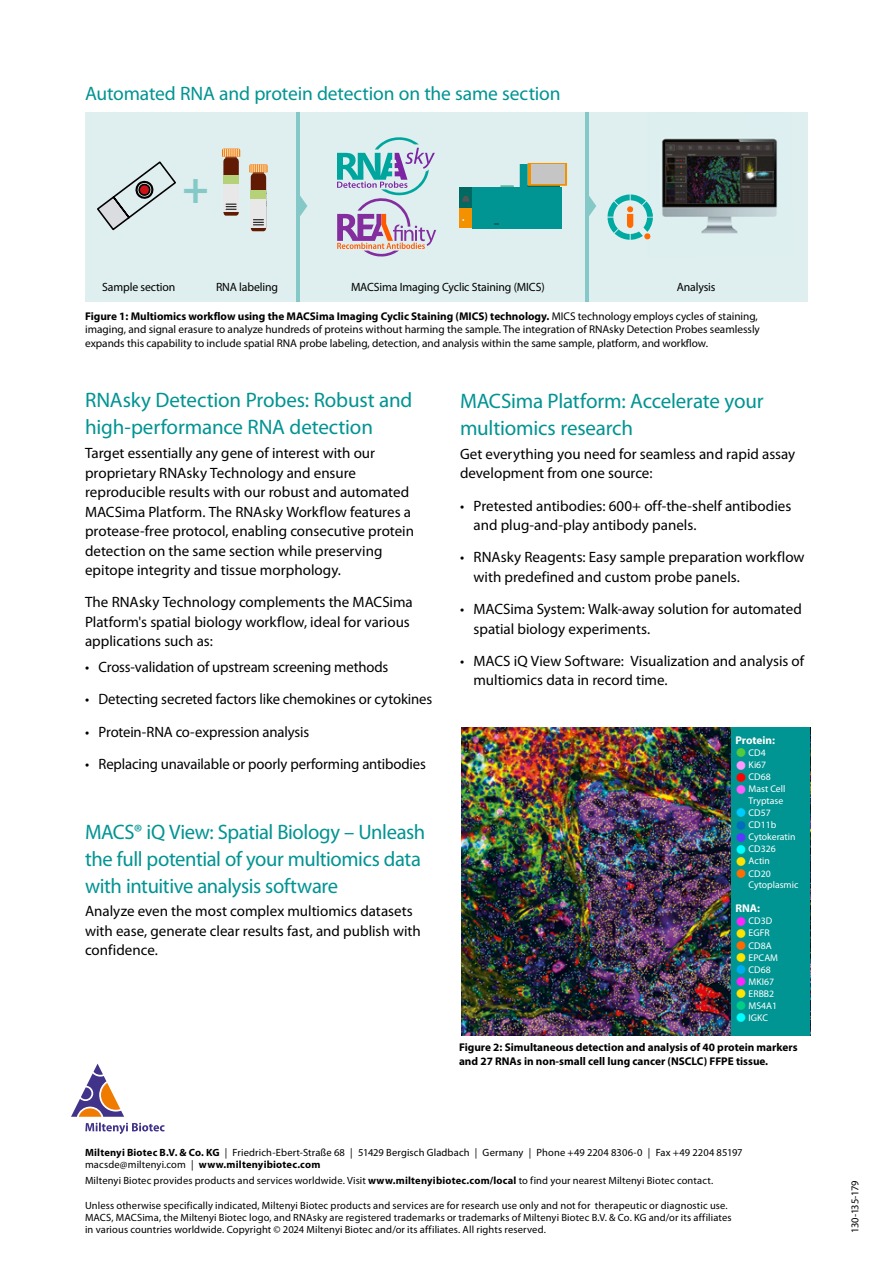
<style>
.page{position:relative;width:893px;height:1263px;background:#fff}
.page>*{position:absolute;margin:0;border:0;box-sizing:border-box;transform-origin:0 0}
.t1{font:700 45px "Myriad Pro";color:#85c8c8}
.t2{font:21px/27px "Myriad Pro";letter-spacing:-.015em;color:#009492}
.t3{font:19.5px "Myriad Pro";letter-spacing:-.005em;color:#009492}
.t4{font:15px/19.5px "Myriad Pro";color:#000}
.t5{font:12px "Myriad Pro";letter-spacing:-.01em;color:#000}
.t6{font:11.25px/13.5px "Myriad Pro";color:#000}
.t7{font:700 11.25px/13.5px "Myriad Pro";color:#000}
.t8{font:700 11.25px "Myriad Pro";color:#fff}
.t9{font:10.5px/12px "Myriad Pro";letter-spacing:.01em;color:#000}
.t10{font:10.5px "Myriad Pro";letter-spacing:-.03em;color:#000}
.t11{font:9.75px/11.7px "Myriad Pro";color:#fff;text-align:right}
.s1{font-weight:700}
.s2{color:#57ca3c}
.s3{color:#ff98ff}
.s4{color:#f00}
.s5{color:#ff5eff}
.s6{color:#00cbff}
.s7{color:#006dbd}
.s8{color:#5a37ff}
.s9{color:#0ff}
.s10{color:#ffe300}
.s11{color:#ff6e00}
.s12{color:#ff25ff}
.s13{color:#ffe400}
.s14{color:#ff6a00}
.s15{color:#00adf2}
.s16{color:#ff23fe}
.s17{color:#00ce86}
</style>
<div class="page">
<div style="left:85px;top:112px;width:723px;height:189px;background:#dfeeee"></div>
<svg style="left:300px;top:196px;width:7px;height:20px"></svg>
<hr style="left:297px;top:112px;width:3px;height:189px;background:#85c8c8">
<svg style="left:588px;top:194px;width:8px;height:24px"></svg>
<hr style="left:585px;top:112px;width:3px;height:189px;background:#85c8c8">
<img style="left:461px;top:727px;width:270px;height:309px">
<div style="left:731px;top:727px;width:79px;height:309px;background:#009492"></div>
<svg style="left:222px;top:149px;width:18px;height:67px"></svg>
<svg style="left:249px;top:164px;width:19px;height:67px"></svg>
<hr style="left:528px;top:185px;width:32px;height:3px;background:#006962">
<div style="left:459px;top:188px;width:13px;height:23px;background:#006962"></div>
<hr style="left:500px;top:185px;width:14px;height:3px;background:#5fb7a0">
<div style="left:528px;top:163px;width:39px;height:23px;background:#f39100"></div>
<div style="left:531px;top:164px;width:34px;height:20px;background:#c5c5c6"></div>
<div style="left:459px;top:209px;width:14px;height:19px;background:#f39100"></div>
<svg style="left:462px;top:196px;width:7px;height:6px"></svg>
<div style="left:472px;top:188px;width:90px;height:41px;background:#009492"></div>
<svg style="left:520px;top:164px;width:8px;height:24px"></svg>
<svg style="left:97px;top:161px;width:79px;height:70px"></svg>
<svg style="left:337px;top:137px;width:99px;height:120px"></svg>
<img style="left:662px;top:138px;width:34px;height:79px">
<img style="left:696px;top:138px;width:47px;height:5px">
<img style="left:743px;top:138px;width:34px;height:79px">
<img style="left:696px;top:204px;width:48px;height:30px">
<svg style="left:608px;top:194px;width:45px;height:46px"></svg>
<img style="left:666px;top:143px;width:107px;height:61px">
<svg style="left:71px;top:1063px;width:94px;height:71px"></svg>
<h3 class="t3" style="left:85px;top:82px;width:477px">Automated RNA and protein detection on the same section</h3>
<h1 class="t1" style="left:183px;top:162px;width:28px">+</h1>
<p class="t5" style="left:102px;top:280px;width:75px">Sample section</p>
<p class="t5" style="left:216px;top:280px;width:64px">RNA labeling</p>
<p class="t5" style="left:351px;top:280px;width:195px">MACSima Imaging Cyclic Staining (MICS)</p>
<p class="t5" style="left:677px;top:280px;width:40px">Analysis</p>
<p class="t6" style="left:85px;top:309px;width:676px"><span class="s1">Figure 1: Multiomics workflow using the MACSima Imaging Cyclic Staining (MICS) technology.</span> MICS technology employs cycles of staining, imaging, and signal erasure to analyze hundreds of proteins without harming the sample. The integration of RNAsky Detection Probes seamlessly expands this capability to include spatial RNA probe labeling, detection, and analysis within the same sample, platform, and workflow.</p>
<h2 class="t2" style="left:85px;top:387px;width:329px">RNAsky Detection Probes: Robust and high-performance RNA detection</h2>
<p class="t4" style="left:85px;top:444px;width:330px">Target essentially any gene of interest with our proprietary RNAsky Technology and ensure reproducible results with our robust and automated MACSima Platform. The RNAsky Workflow features a protease-free protocol, enabling consecutive protein detection on the same section while preserving epitope integrity and tissue morphology.</p>
<p class="t4" style="left:85px;top:593px;width:329px">The RNAsky Technology complements the MACSima<br>Platform's spatial biology workflow, ideal for various applications such as:</p>
<p class="t4" style="left:85px;top:658px;width:305px">• Cross-validation of upstream screening methods</p>
<p class="t4" style="left:85px;top:690px;width:349px">• Detecting secreted factors like chemokines or cytokines</p>
<p class="t4" style="left:85px;top:722px;width:226px">• Protein-RNA co-expression analysis</p>
<p class="t4" style="left:85px;top:754px;width:342px">• Replacing unavailable or poorly performing antibodies</p>
<h2 class="t2" style="left:85px;top:818px;width:342px">MACS® iQ View: Spatial Biology – Unleash the full potential of your multiomics data with intuitive analysis software</h2>
<p class="t4" style="left:85px;top:902px;width:337px">Analyze even the most complex multiomics datasets with ease, generate clear results fast, and publish with confidence.</p>
<h2 class="t2" style="left:460px;top:388px;width:305px">MACSima Platform: Accelerate your multiomics research</h2>
<p class="t4" style="left:460px;top:444px;width:337px">Get everything you need for seamless and rapid assay development from one source:</p>
<p class="t4" style="left:473px;top:496px;width:319px;text-indent:-14px">• Pretested antibodies: 600+ off-the-shelf antibodies and plug-and-play antibody panels.</p>
<p class="t4" style="left:473px;top:548px;width:333px;text-indent:-14px">• RNAsky Reagents: Easy sample preparation workflow with predefined and custom probe panels.</p>
<p class="t4" style="left:473px;top:600px;width:330px;text-indent:-14px">• MACSima System: Walk-away solution for automated spatial biology experiments.</p>
<p class="t4" style="left:473px;top:651px;width:332px;text-indent:-14px">• MACS iQ View Software: Visualization and analysis of multiomics data in record time.</p>
<p class="t8" style="left:735px;top:734px;width:41px">Protein:</p>
<p class="t11" style="left:735px;top:747px;width:32px"><span class="s2">●</span> CD4</p>
<p class="t11" style="left:735px;top:759px;width:32px"><span class="s3">●</span> Ki67</p>
<p class="t11" style="left:735px;top:771px;width:37px"><span class="s4">●</span> CD68</p>
<p class="t11" style="left:735px;top:783px;width:51px"><span class="s5">●</span> Mast Cell<br>Tryptase</p>
<p class="t11" style="left:735px;top:807px;width:37px"><span class="s6">●</span> CD57</p>
<p class="t11" style="left:735px;top:819px;width:42px"><span class="s7">●</span> CD11b</p>
<p class="t11" style="left:735px;top:831px;width:61px"><span class="s8">●</span> Cytokeratin</p>
<p class="t11" style="left:735px;top:843px;width:42px"><span class="s9">●</span> CD326</p>
<p class="t11" style="left:735px;top:855px;width:36px"><span class="s10">●</span> Actin</p>
<p class="t11" style="left:749px;top:867px;width:51px;text-align:left;text-indent:-13px"><span class="s11">●</span> CD20<br>Cytoplasmic</p>
<p class="t8" style="left:735px;top:902px;width:26px">RNA:</p>
<p class="t11" style="left:735px;top:915px;width:38px"><span class="s12">●</span> CD3D</p>
<p class="t11" style="left:735px;top:927px;width:36px"><span class="s13">●</span> EGFR</p>
<p class="t11" style="left:735px;top:940px;width:38px"><span class="s14">●</span> CD8A</p>
<p class="t11" style="left:735px;top:952px;width:44px"><span class="s13">●</span> EPCAM</p>
<p class="t11" style="left:735px;top:964px;width:37px"><span class="s15">●</span> CD68</p>
<p class="t11" style="left:735px;top:976px;width:40px"><span class="s16">●</span> MKI67</p>
<p class="t11" style="left:735px;top:988px;width:40px"><span class="s13">●</span> ERBB2</p>
<p class="t11" style="left:735px;top:1000px;width:43px"><span class="s17">●</span> MS4A1</p>
<p class="t11" style="left:735px;top:1012px;width:34px"><span class="s9">●</span> IGKC</p>
<p class="t7" style="left:459px;top:1041px;width:340px">Figure 2: Simultaneous detection and analysis of 40 protein markers and 27 RNAs in non-small cell lung cancer (NSCLC) FFPE tissue.</p>
<p class="t9" style="left:85px;top:1147px;width:659px"><span class="s1">Miltenyi Biotec B.V. &amp; Co. KG</span> | Friedrich-Ebert-Straße 68 | 51429 Bergisch Gladbach | Germany | Phone +49 2204 8306-0 | Fax +49 2204 85197 macsde@miltenyi.com | <span class="s1">www.miltenyibiotec.com</span></p>
<p class="t9" style="left:85px;top:1175px;width:630px">Miltenyi Biotec provides products and services worldwide. Visit <span class="s1">www.miltenyibiotec.com/local</span> to find your nearest Miltenyi Biotec contact.</p>
<p class="t10" style="left:849px;top:1233px;width:54px;rotate:-90deg">130-135-179</p>
<p class="t9" style="left:85px;top:1200px;width:648px">Unless otherwise specifically indicated, Miltenyi Biotec products and services are for research use only and not for therapeutic or diagnostic use.<br>MACS, MACSima, the Miltenyi Biotec logo, and RNAsky are registered trademarks or trademarks of Miltenyi Biotec B.V. &amp; Co. KG and/or its affiliates in various countries worldwide. Copyright © 2024 Miltenyi Biotec and/or its affiliates. All rights reserved.</p>
</div>
